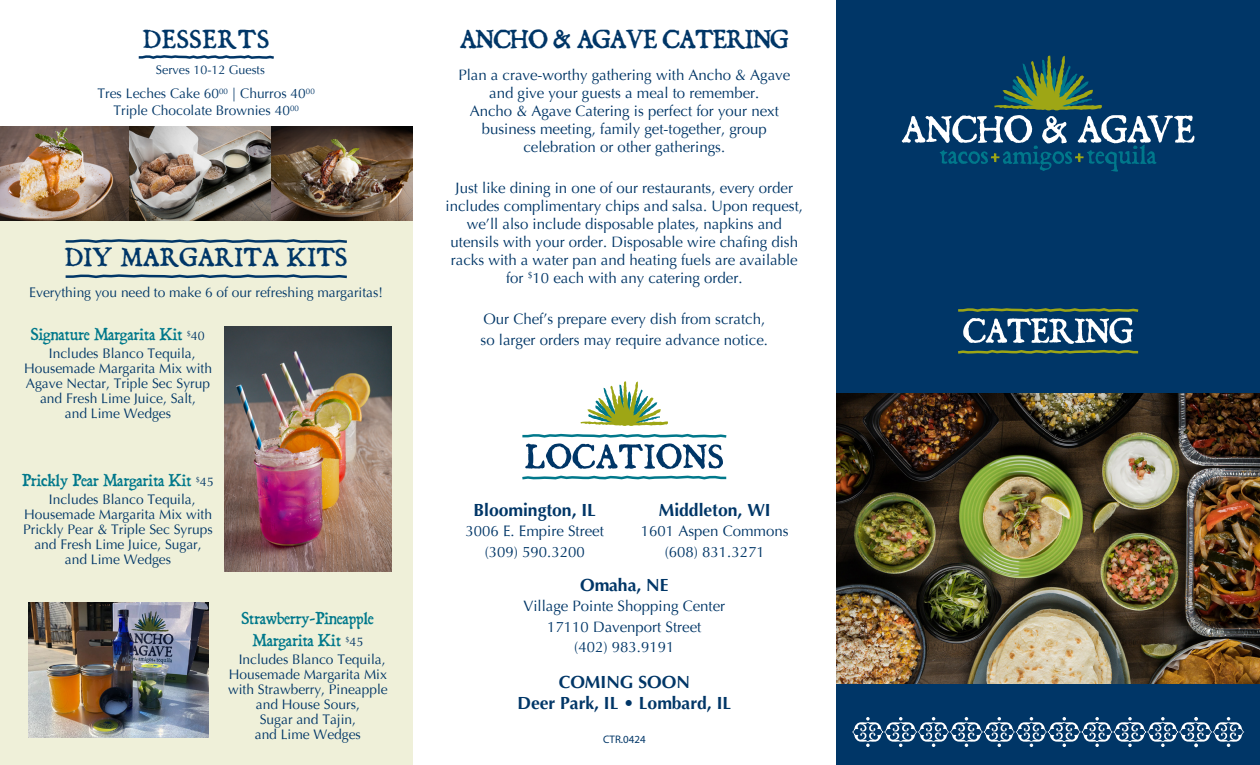
<style>
.page{position:relative;width:1260px;height:765px;background:#fff}
.page>*{position:absolute;margin:0;border:0;box-sizing:border-box;transform-origin:0 0}
.t1{font:22.5px "Dominican";color:#003667}
.t2{font:22.5px "Dominican";letter-spacing:.05em;color:#003667}
.t3{font:22.5px "Dominican";letter-spacing:.075em;color:#003667}
.t4{font:700 17.5px/21.2px "Optima";color:#003667;text-align:center}
.t5{font:15px/18px "Optima";color:#003667;text-align:center}
.t6{font:15px/22.5px "Dominican";color:#00788b;text-align:center}
.t7{font:13.75px/16.9px "Optima";color:#003667;text-align:center}
.t8{font:12.5px "Optima";color:#003667}
.t9{font:10.88px "Myriad Pro";color:#003667}
.s1{font-family:"Optima";font-size:12.5px;color:#003667}
</style>
<div class="page">
<div style="left:0;top:219px;width:412px;height:546px;background:#eff0d9"></div>
<div style="left:836px;top:0;width:424px;height:765px;background:#003667"></div>
<img style="left:836px;top:394px;width:424px;height:290px">
<svg style="left:852px;top:717px;width:392px;height:30px"></svg>
<svg style="left:902px;top:56px;width:292px;height:116px"></svg>
<svg style="left:958px;top:308px;width:181px;height:46px"></svg>
<svg style="left:522px;top:433px;width:205px;height:47px"></svg>
<svg style="left:581px;top:381px;width:87px;height:45px"></svg>
<svg style="left:138px;top:55px;width:136px;height:4px"></svg>
<img style="left:0;top:127px;width:412px;height:94px">
<svg style="left:65px;top:274px;width:282px;height:5px"></svg>
<svg style="left:65px;top:239px;width:282px;height:4px"></svg>
<img style="left:224px;top:327px;width:168px;height:245px">
<img style="left:28px;top:603px;width:180px;height:135px">
<h1 class="t3" style="left:143px;top:23px;width:127px">DESSERTS</h1>
<p class="t7" style="left:98px;top:85px;width:219px">Tres Leches Cake 60<sup>00</sup> | Churros 40<sup>00<br></sup>Triple Chocolate Brownies 40<sup>00</sup></p>
<p class="t8" style="left:156px;top:62px;width:111px">Serves 10-12 Guests</p>
<h1 class="t2" style="left:65px;top:242px;width:283px">DIY MARGARITA KITS</h1>
<p class="t7" style="left:29px;top:284px;width:355px">Everything you need to make 6 of our refreshing margaritas!</p>
<p class="t6" style="left:31px;top:324px;width:175px">Signature Margarita Kit <sup>$</sup><span class="s1">40</span></p>
<p class="t7" style="left:49px;top:345px;width:148px">Includes Blanco Tequila,</p>
<p class="t7" style="left:24px;top:360px;width:189px">Housemade Margarita Mix with</p>
<p class="t7" style="left:26px;top:375px;width:186px">Agave Nectar, Triple Sec Syrup</p>
<p class="t7" style="left:40px;top:390px;width:157px">and Fresh Lime Juice, Salt,</p>
<p class="t7" style="left:65px;top:405px;width:108px">and Lime Wedges</p>
<p class="t6" style="left:22px;top:470px;width:193px">Prickly Pear Margarita Kit <sup>$</sup><span class="s1">45</span></p>
<p class="t7" style="left:49px;top:491px;width:148px">Includes Blanco Tequila,</p>
<p class="t7" style="left:24px;top:506px;width:189px">Housemade Margarita Mix with</p>
<p class="t7" style="left:23px;top:521px;width:191px">Prickly Pear &amp; Triple Sec Syrups</p>
<p class="t7" style="left:34px;top:536px;width:169px">and Fresh Lime Juice, Sugar,</p>
<p class="t7" style="left:65px;top:551px;width:108px">and Lime Wedges</p>
<p class="t6" style="left:242px;top:607px;width:134px">Strawberry-Pineapple<br>Margarita Kit <sup>$</sup><span class="s1">45</span></p>
<p class="t7" style="left:239px;top:651px;width:148px">Includes Blanco Tequila,</p>
<p class="t7" style="left:229px;top:666px;width:160px">Housemade Margarita Mix</p>
<p class="t7" style="left:228px;top:681px;width:161px">with Strawberry, Pineapple</p>
<p class="t7" style="left:256px;top:696px;width:105px">and House Sours,</p>
<p class="t7" style="left:260px;top:711px;width:98px">Sugar and Tajin,</p>
<p class="t7" style="left:255px;top:726px;width:108px">and Lime Wedges</p>
<h1 class="t1" style="left:460px;top:23px;width:329px">ANCHO &amp; AGAVE CATERING</h1>
<p class="t5" style="left:458px;top:66px;width:333px">Plan a crave-worthy gathering with Ancho &amp; Agave and give your guests a meal to remember.<br>Ancho &amp; Agave Catering is perfect for your next business meeting, family get-together, group celebration or other gatherings.</p>
<p class="t5" style="left:446px;top:179px;width:359px">Just like dining in one of our restaurants, every order includes complimentary chips and salsa. Upon request, we’ll also include disposable plates, napkins and utensils with your order. Disposable wire chafing dish racks with a water pan and heating fuels are available for <sup>$</sup>10 each with any catering order.</p>
<p class="t5" style="left:481px;top:309px;width:289px;line-height:20.5px;text-align:left">Our Chef’s prepare every dish from scratch, so larger orders may require advance notice.</p>
<p class="t4" style="left:473px;top:499px;width:124px">Bloomington, IL</p>
<p class="t5" style="left:466px;top:521px;width:140px;line-height:20.5px">3006 E. Empire Street (309) 590.3200</p>
<p class="t4" style="left:659px;top:499px;width:113px">Middleton, WI</p>
<p class="t5" style="left:641px;top:521px;width:149px;line-height:20.5px">1601 Aspen Commons (608) 831.3271</p>
<p class="t4" style="left:580px;top:575px;width:90px">Omaha, NE</p>
<p class="t5" style="left:523px;top:596px;width:203px;line-height:20.5px">Village Pointe Shopping Center<br>17110 Davenport Street<br>(402) 983.9191</p>
<p class="t4" style="left:517px;top:672px;width:215px">COMING SOON<br>Deer Park, IL • Lombard, IL</p>
<p class="t9" style="left:603px;top:733px;width:44px">CTR.0424</p>
</div>
